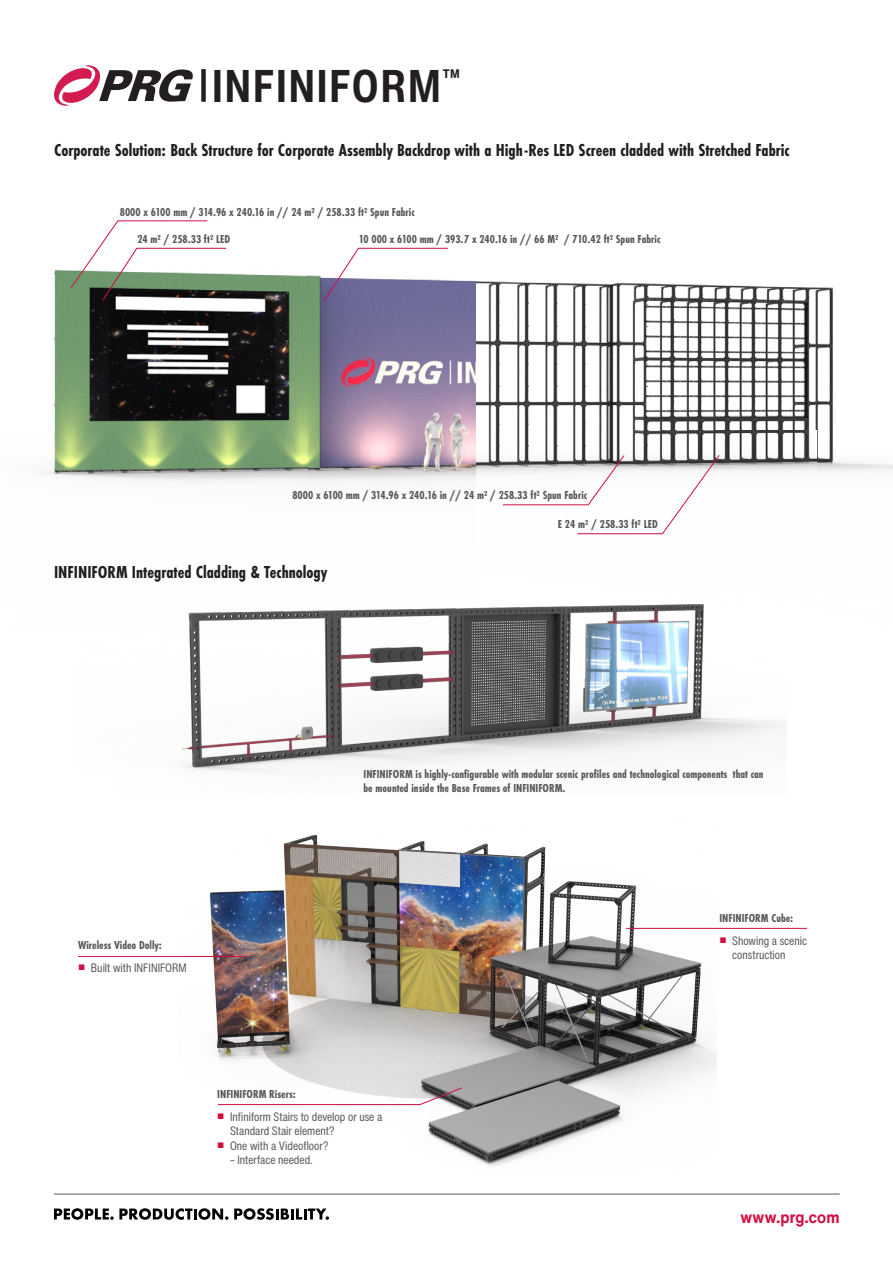
<style>
.page{position:relative;width:893px;height:1263px;background:#fff}
.page>*{position:absolute;margin:0;border:0;box-sizing:border-box;transform-origin:0 0}
.t1{font:700 condensed 45px "Helvetica Now Text";letter-spacing:.045em;color:#231f20}
.Text_Headline{font:700 18px "Futura PT Cond";color:#231f20}
.t2{font:700 16.5px "Helvetica Now Text";letter-spacing:.005em;color:#d10e40;scale:.93 1}
.Text_Headline-2{font:700 12px/14.4px "Futura PT Cond";color:#57585a}
.t3{font:condensed 12px/14.4px "Helvetica Now Text";color:#57585a}
.s1{font-family:"Arial";font-weight:700;font-stretch:normal;color:#d10e40}
</style>
<div class="page">
<img style="left:42px;top:247px;width:851px;height:288px">
<img style="left:182px;top:604px;width:604px;height:169px">
<img style="left:178px;top:834px;width:538px;height:332px">
<svg style="left:54px;top:1208px;width:174px;height:12px"></svg>
<svg style="left:234px;top:1208px;width:95px;height:12px"></svg>
<svg style="left:502px;top:454px;width:218px;height:80px"></svg>
<svg style="left:217px;top:1087px;width:246px;height:18px"></svg>
<hr style="left:78px;top:956px;width:168px;height:1px;background:#d10e40">
<svg style="left:70px;top:220px;width:157px;height:81px"></svg>
<svg style="left:323px;top:248px;width:126px;height:53px"></svg>
<hr style="left:626px;top:928px;width:181px;height:1px;background:#d10e40">
<hr style="left:54px;top:1194px;width:786px;height:1px;background:#57585a">
<svg style="left:54px;top:65px;width:139px;height:41px"></svg>
<div style="left:201px;top:69px;width:5px;height:33px;background:#231f20"></div>
<h1 class="t1" style="left:212px;top:56px;width:250px">INFINIFORM<sup>™</sup></h1>
<p class="Text_Headline" style="left:54px;top:140px;width:737px">Corporate Solution: Back Structure for Corporate Assembly Backdrop with a High-Res LED Screen cladded with Stretched Fabric</p>
<p class="Text_Headline-2" style="left:120px;top:204px;width:296px">8000 x 6100 mm / 314.96 x 240.16 in // 24 m² / 258.33 ft² Spun Fabric</p>
<p class="Text_Headline-2" style="left:137px;top:232px;width:94px">24 m² / 258.33 ft² LED</p>
<p class="Text_Headline-2" style="left:359px;top:232px;width:303px">10 000 x 6100 mm / 393.7 x 240.16 in // 66 M² / 710.42 ft² Spun Fabric</p>
<p class="Text_Headline-2" style="left:292px;top:488px;width:296px">8000 x 6100 mm / 314.96 x 240.16 in // 24 m² / 258.33 ft² Spun Fabric</p>
<p class="Text_Headline-2" style="left:558px;top:517px;width:102px">E 24 m² / 258.33 ft² LED</p>
<p class="Text_Headline" style="left:54px;top:562px;width:275px">INFINIFORM Integrated Cladding &amp; Technology</p>
<p class="Text_Headline-2" style="left:78px;top:937px;width:85px">Wireless Video Dolly:</p>
<p class="t3" style="left:78px;top:960px;width:110px"><span class="s1">■</span> Built with INFINIFORM</p>
<p class="Text_Headline-2" style="left:364px;top:767px;width:402px">INFINIFORM is highly-configurable with modular scenic profiles and technological components that can be mounted inside the Base Frames of INFINIFORM.</p>
<p class="Text_Headline-2" style="left:719px;top:910px;width:75px">INFINIFORM Cube:</p>
<p class="t3" style="left:732px;top:933px;width:76px;text-indent:-13px"><span class="s1">■</span> Showing a scenic construction</p>
<p class="Text_Headline-2" style="left:217px;top:1086px;width:80px">INFINIFORM Risers:</p>
<p class="t3" style="left:230px;top:1109px;width:154px;text-indent:-13px"><span class="s1">■</span> Infiniform Stairs to develop or use a<br>Standard Stair element?</p>
<p class="t3" style="left:217px;top:1138px;width:113px"><span class="s1">■</span> One with a Videofloor?</p>
<p class="t3" style="left:230px;top:1152px;width:84px">– Interface needed.</p>
<h3 class="t2" style="left:740px;top:1206px;width:108px">www.prg.com</h3>
</div>
